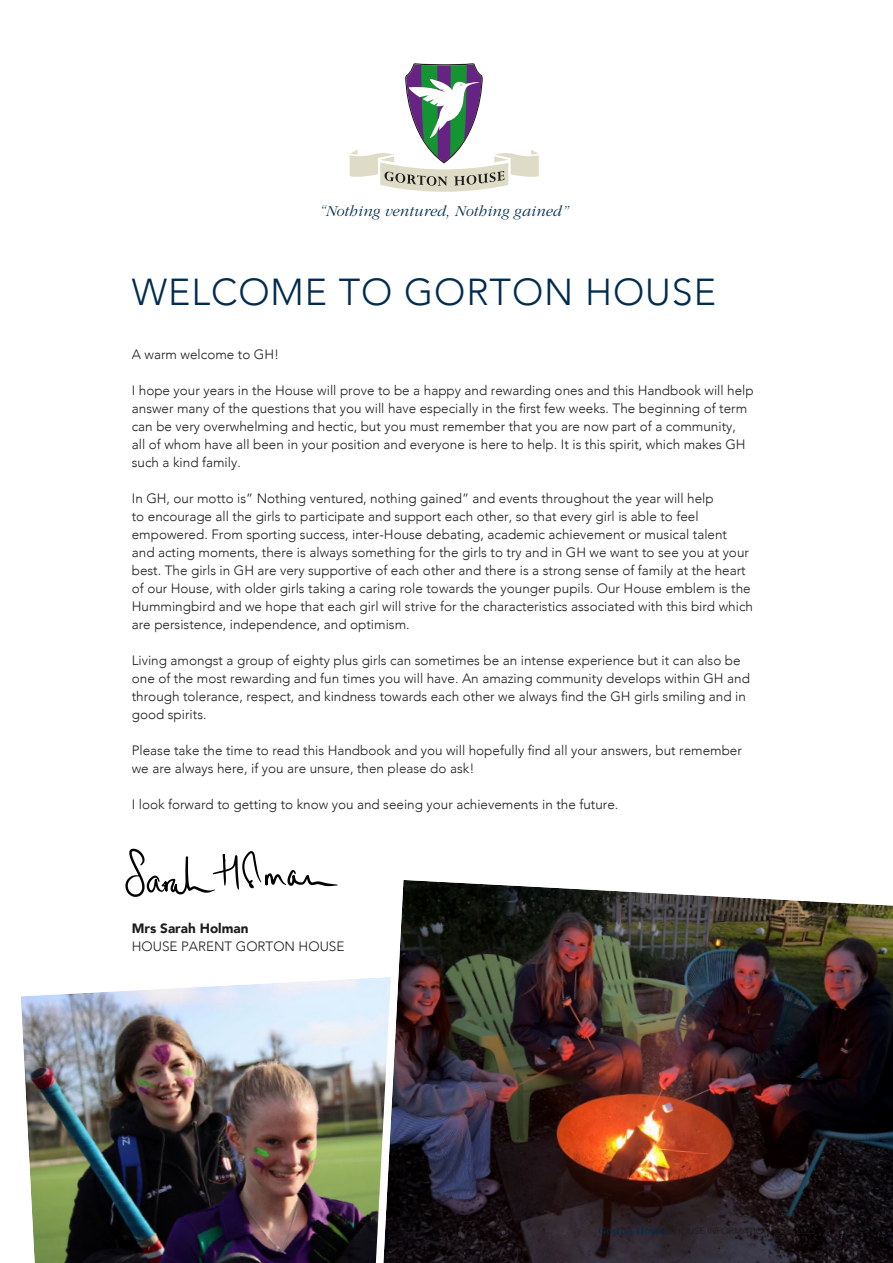
<style>
.page{position:relative;width:893px;height:1263px;background:#fff}
.page>*{position:absolute;margin:0;border:0;box-sizing:border-box;transform-origin:0 0}
.t1{font:300 37.5px "Avenir";letter-spacing:.025em;color:#002c50}
.t2{font:italic 300 15.75px "ITC Garamond Std";letter-spacing:.01em;color:#002c50}
.t3{font:300 13.5px/18px "Avenir";color:#1d1d1b}
.t4{font:900 13.5px "Avenir";color:#1d1d1b}
</style>
<div class="page">
<svg style="left:350px;top:64px;width:189px;height:128px"></svg>
<svg style="left:125px;top:849px;width:213px;height:48px"></svg>
<img style="left:21px;top:978px;width:350px;height:285px">
<img style="left:371px;top:880px;width:522px;height:383px">
<p class="t2" style="left:319px;top:203px;width:251px">“Nothing ventured, Nothing gained”</p>
<h1 class="t1" style="left:132px;top:270px;width:586px">WELCOME TO GORTON HOUSE</h1>
<p class="t3" style="left:132px;top:346px;width:149px">A warm welcome to GH!</p>
<p class="t3" style="left:132px;top:382px;width:623px">I hope your years in the House will prove to be a happy and rewarding ones and this Handbook will help answer many of the questions that you will have especially in the first few weeks. The beginning of term can be very overwhelming and hectic, but you must remember that you are now part of a community,<br>all of whom have all been in your position and everyone is here to help. It is this spirit, which makes GH such a kind family.</p>
<p class="t3" style="left:132px;top:490px;width:623px">In GH, our motto is” Nothing ventured, nothing gained” and events throughout the year will help<br>to encourage all the girls to participate and support each other, so that every girl is able to feel empowered. From sporting success, inter-House debating, academic achievement or musical talent and acting moments, there is always something for the girls to try and in GH we want to see you at your best. The girls in GH are very supportive of each other and there is a strong sense of family at the heart of our House, with older girls taking a caring role towards the younger pupils. Our House emblem is the Hummingbird and we hope that each girl will strive for the characteristics associated with this bird which are persistence, independence, and optimism.</p>
<p class="t3" style="left:132px;top:652px;width:620px">Living amongst a group of eighty plus girls can sometimes be an intense experience but it can also be one of the most rewarding and fun times you will have. An amazing community develops within GH and through tolerance, respect, and kindness towards each other we always find the GH girls smiling and in good spirits.</p>
<p class="t3" style="left:132px;top:742px;width:612px">Please take the time to read this Handbook and you will hopefully find all your answers, but remember we are always here, if you are unsure, then please do ask!</p>
<p class="t3" style="left:132px;top:796px;width:488px">I look forward to getting to know you and seeing your achievements in the future.</p>
<p class="t4" style="left:132px;top:917px;width:118px">Mrs Sarah Holman</p>
<p class="t3" style="left:132px;top:938px;width:214px">HOUSE PARENT GORTON HOUSE</p>
</div>
